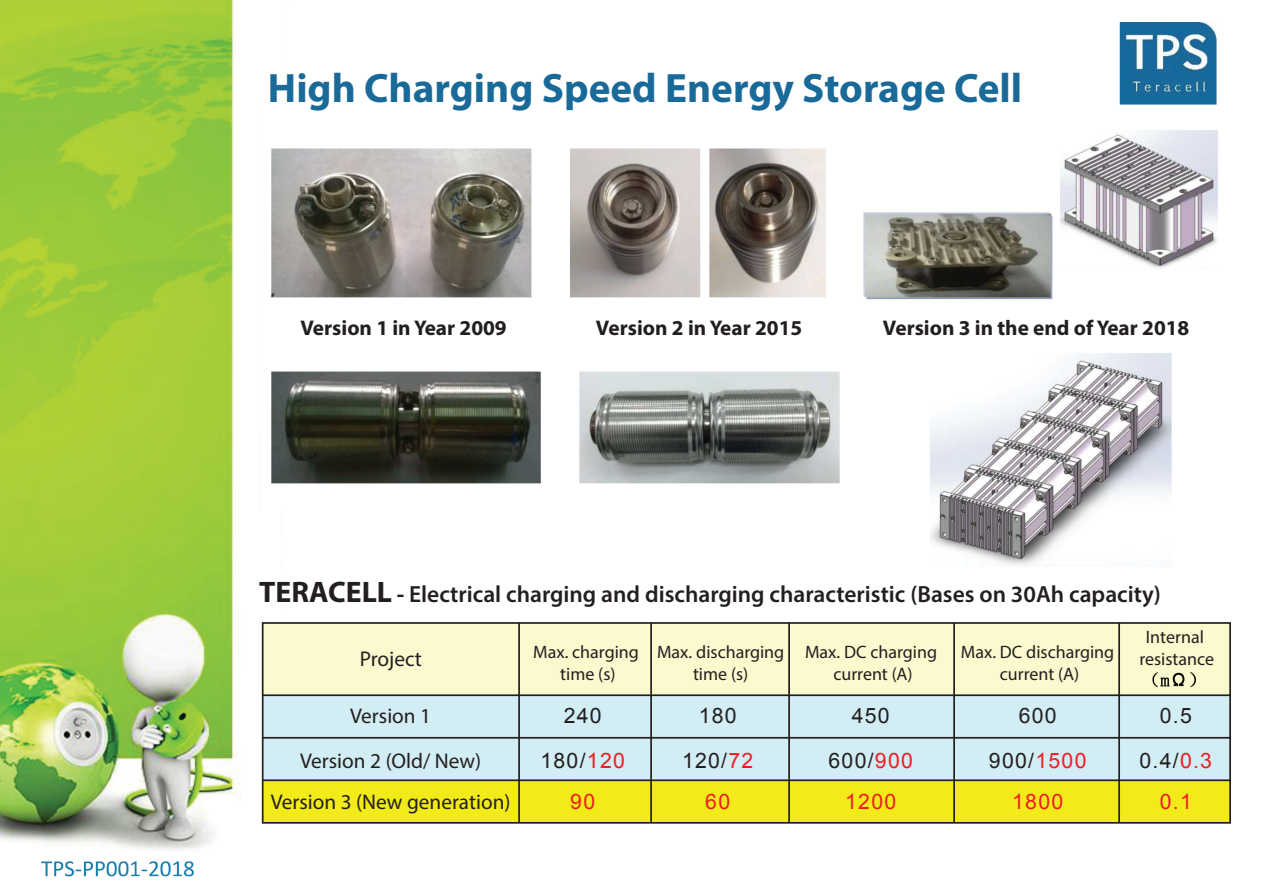
<style>
.page{position:relative;width:1263px;height:893px;background:#fff}
.page>*{position:absolute;margin:0;border:0;box-sizing:border-box;transform-origin:0 0}
.t1{font:700 41.25px "Myriad Pro";color:#1a6a99}
.t2{font:600 23.4px "Myriad Pro";color:#231f20}
.t3{font:700 21.3px "Myriad Pro";color:#231f20}
.t4{font:21.3px "Myriad Pro";color:#231f20}
.t5{font:21.3px/45px "Arial";letter-spacing:.06em;color:#231f20;text-align:center}
.t6{font:21.3px "Arial";letter-spacing:.06em;color:#ee1d23}
.t7{font:18px/21.6px "Myriad Pro";color:#231f20;text-align:center}
.s1{font-weight:700;font-size:29.7px}
.s2{font-weight:700}
.s3{color:#ee1d23}
</style>
<div class="page">
<img style="left:0;top:0;width:1218px;height:877px">
<div style="left:263px;top:780px;width:967px;height:43px;background:#f2eb19"></div>
<div style="left:263px;top:695px;width:967px;height:43px;background:#d2edf4"></div>
<div style="left:263px;top:653px;width:967px;height:42px;background:#fbf9ce"></div>
<div style="left:263px;top:623px;width:967px;height:30px;background:#fbf9ce"></div>
<div style="left:263px;top:738px;width:967px;height:42px;background:#d2edf4"></div>
<div style="left:262px;top:622px;width:969px;height:202px;border:2px solid #231f20"></div>
<hr style="left:263px;top:779px;width:967px;height:2px;background:#231f20">
<hr style="left:263px;top:737px;width:967px;height:2px;background:#231f20">
<hr style="left:263px;top:694px;width:967px;height:2px;background:#231f20">
<hr style="left:518px;top:623px;width:2px;height:200px;background:#231f20">
<hr style="left:650px;top:623px;width:2px;height:200px;background:#231f20">
<hr style="left:788px;top:623px;width:2px;height:200px;background:#231f20">
<hr style="left:953px;top:623px;width:2px;height:200px;background:#231f20">
<hr style="left:1118px;top:623px;width:2px;height:200px;background:#231f20">
<img style="left:1152px;top:672px;width:44px;height:16px">
<h1 class="t1" style="left:268px;top:61px;width:756px">High Charging Speed Energy Storage Cell</h1>
<p class="t3" style="left:300px;top:313px;width:208px">Version 1 in Year 2009</p>
<p class="t3" style="left:596px;top:313px;width:208px">Version 2 in Year 2015</p>
<p class="t3" style="left:883px;top:313px;width:308px">Version 3 in the end of Year 2018</p>
<p class="t2" style="left:259px;top:579px;width:903px"><span class="s1">TERACELL</span> <span class="s2">-</span> Electrical charging and discharging characteristic (Bases on 30Ah capacity)</p>
<p class="t7" style="left:533px;top:641px;width:107px">Max. charging time (s)</p>
<p class="t7" style="left:1139px;top:626px;width:76px">Internal resistance</p>
<p class="t4" style="left:360px;top:645px;width:64px">Project</p>
<p class="t7" style="left:657px;top:641px;width:129px">Max. discharging time (s)</p>
<p class="t7" style="left:805px;top:641px;width:134px">Max. DC charging current (A)</p>
<p class="t7" style="left:961px;top:641px;width:155px">Max. DC discharging current (A)</p>
<p class="t4" style="left:350px;top:703px;width:83px">Version 1</p>
<p class="t5" style="left:564px;top:693px;width:40px">240</p>
<p class="t4" style="left:300px;top:748px;width:183px">Version 2 (Old/ New)</p>
<p class="t5" style="left:540px;top:738px;width:86px">180/<span class="s3">120</span></p>
<p class="t4" style="left:271px;top:789px;width:241px">Version 3 (New generation)</p>
<p class="t6" style="left:570px;top:788px;width:26px">90</p>
<p class="t5" style="left:682px;top:693px;width:73px">180<br>120/<span class="s3">72</span></p>
<p class="t6" style="left:705px;top:788px;width:26px">60</p>
<p class="t5" style="left:828px;top:693px;width:86px">450<br>600/<span class="s3">900</span></p>
<p class="t6" style="left:845px;top:788px;width:53px">1200</p>
<p class="t5" style="left:989px;top:693px;width:99px">600<br>900/<span class="s3">1500</span></p>
<p class="t6" style="left:1012px;top:788px;width:53px">1800</p>
<p class="t5" style="left:1139px;top:693px;width:74px">0.5<br>0.4/<span class="s3">0.3</span></p>
<p class="t6" style="left:1160px;top:788px;width:34px">0.1</p>
</div>
